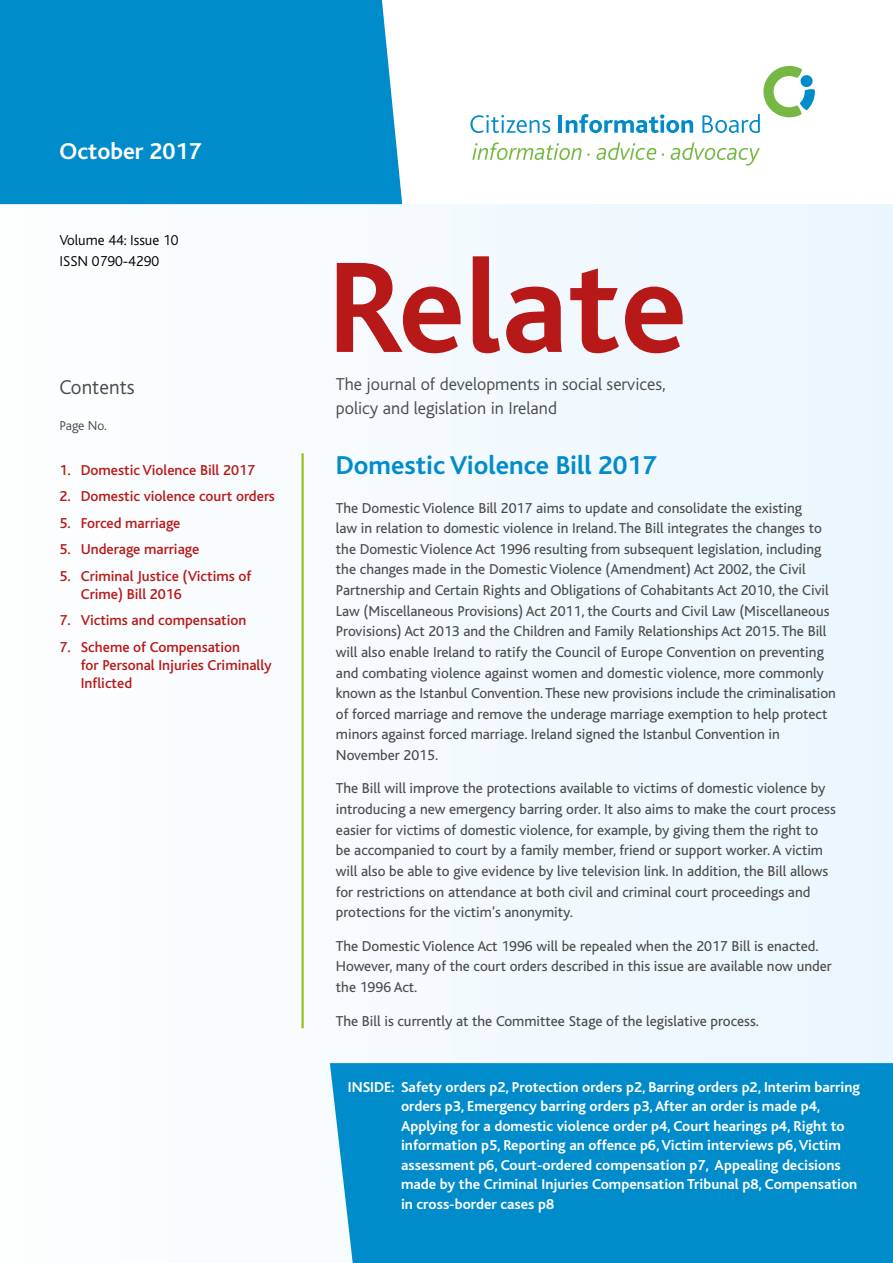
<style>
.page{position:relative;width:893px;height:1263px;background:#fff}
.page>*{position:absolute;margin:0;border:0;box-sizing:border-box;transform-origin:0 0}
.H1-Red{font:700 135px "Bliss";color:#b71918}
.H2_Blue{font:700 27px "Bliss";color:#008bcb}
.Date{font:700 24px "Bliss";color:#fff}
.Content_Headline{font:300 21px "Bliss";color:#4a4a49}
.Under_relate{font:300 18px/24px "Bliss";color:#4a4a49}
.heading_3{font:15px/20.7px "Bliss";color:#4a4a49}
.Inside{font:700 15px/19.5px "Bliss";color:#fff}
.contents_headings{font:500 15px/18px "Bliss";color:#b71918}
.Volume{font:300 15px "Bliss";color:#000}
.Page_No_headline{font:300 13.5px "Bliss";letter-spacing:-.01em;color:#4a4a49}
</style>
<div class="page">
<div style="left:0;top:204px;width:893px;height:1059px;background:#f4fafe"></div>
<div style="left:0;top:0;width:402px;height:204px;background:#008bcb"></div>
<hr style="left:301px;top:453px;width:3px;height:575px;background:#95c11f">
<svg style="left:596px;top:142px;width:60px;height:18px"></svg>
<svg style="left:671px;top:142px;width:89px;height:24px"></svg>
<svg style="left:472px;top:142px;width:118px;height:18px"></svg>
<svg style="left:470px;top:115px;width:80px;height:18px"></svg>
<hr style="left:559px;top:115px;width:3px;height:18px;background:#008bcb">
<svg style="left:566px;top:114px;width:127px;height:19px"></svg>
<svg style="left:702px;top:66px;width:113px;height:67px"></svg>
<div style="left:330px;top:1063px;width:563px;height:200px;background:#008bcb"></div>
<p class="Date" style="left:60px;top:138px;width:143px">October 2017</p>
<p class="Volume" style="left:60px;top:232px;width:121px">Volume 44: Issue 10</p>
<p class="Volume" style="left:60px;top:253px;width:101px">ISSN 0790-4290</p>
<p class="Content_Headline" style="left:60px;top:376px;width:77px">Contents</p>
<p class="Page_No_headline" style="left:60px;top:419px;width:49px">Page No.</p>
<p class="contents_headings" style="left:60px;top:461px;width:197px">1. Domestic Violence Bill 2017</p>
<p class="contents_headings" style="left:60px;top:488px;width:217px">2. Domestic violence court orders</p>
<p class="contents_headings" style="left:60px;top:514px;width:122px">5. Forced marriage</p>
<p class="contents_headings" style="left:60px;top:541px;width:141px">5. Underage marriage</p>
<p class="contents_headings" style="left:81px;top:567px;width:172px;text-indent:-21px">5. Criminal Justice (Victims of<br>Crime) Bill 2016</p>
<p class="contents_headings" style="left:60px;top:612px;width:188px">7. Victims and compensation</p>
<p class="contents_headings" style="left:81px;top:638px;width:192px;text-indent:-21px">7. Scheme of Compensation<br>for Personal Injuries Criminally<br>Inflicted</p>
<h1 class="H1-Red" style="left:328px;top:237px;width:361px">Relate</h1>
<p class="Under_relate" style="left:336px;top:372px;width:331px">The journal of developments in social services, policy and legislation in Ireland</p>
<h2 class="H2_Blue" style="left:336px;top:451px;width:322px">Domestic Violence Bill 2017</h2>
<p class="heading_3" style="left:336px;top:498px;width:501px">The Domestic Violence Bill 2017 aims to update and consolidate the existing<br>law in relation to domestic violence in Ireland. The Bill integrates the changes to the Domestic Violence Act 1996 resulting from subsequent legislation, including the changes made in the Domestic Violence (Amendment) Act 2002, the Civil Partnership and Certain Rights and Obligations of Cohabitants Act 2010, the Civil Law (Miscellaneous Provisions) Act 2011, the Courts and Civil Law (Miscellaneous Provisions) Act 2013 and the Children and Family Relationships Act 2015. The Bill will also enable Ireland to ratify the Council of Europe Convention on preventing and combating violence against women and domestic violence, more commonly known as the Istanbul Convention. These new provisions include the criminalisation of forced marriage and remove the underage marriage exemption to help protect minors against forced marriage. Ireland signed the Istanbul Convention in November 2015.</p>
<p class="heading_3" style="left:336px;top:778px;width:501px">The Bill will improve the protections available to victims of domestic violence by introducing a new emergency barring order. It also aims to make the court process easier for victims of domestic violence, for example, by giving them the right to be accompanied to court by a family member, friend or support worker. A victim will also be able to give evidence by live television link. In addition, the Bill allows for restrictions on attendance at both civil and criminal court proceedings and protections for the victim’s anonymity.</p>
<p class="heading_3" style="left:336px;top:936px;width:497px">The Domestic Violence Act 1996 will be repealed when the 2017 Bill is enacted.<br>However, many of the court orders described in this issue are available now under the 1996 Act.</p>
<p class="heading_3" style="left:336px;top:1011px;width:425px">The Bill is currently at the Committee Stage of the legislative process.</p>
<p class="Inside" style="left:401px;top:1077px;width:460px;text-indent:-53px">INSIDE: Safety orders p2, Protection orders p2, Barring orders p2, Interim barring orders p3, Emergency barring orders p3, After an order is made p4, Applying for a domestic violence order p4, Court hearings p4, Right to information p5, Reporting an offence p6, Victim interviews p6, Victim assessment p6, Court-ordered compensation p7, Appealing decisions made by the Criminal Injuries Compensation Tribunal p8, Compensation in cross-border cases p8</p>
</div>
